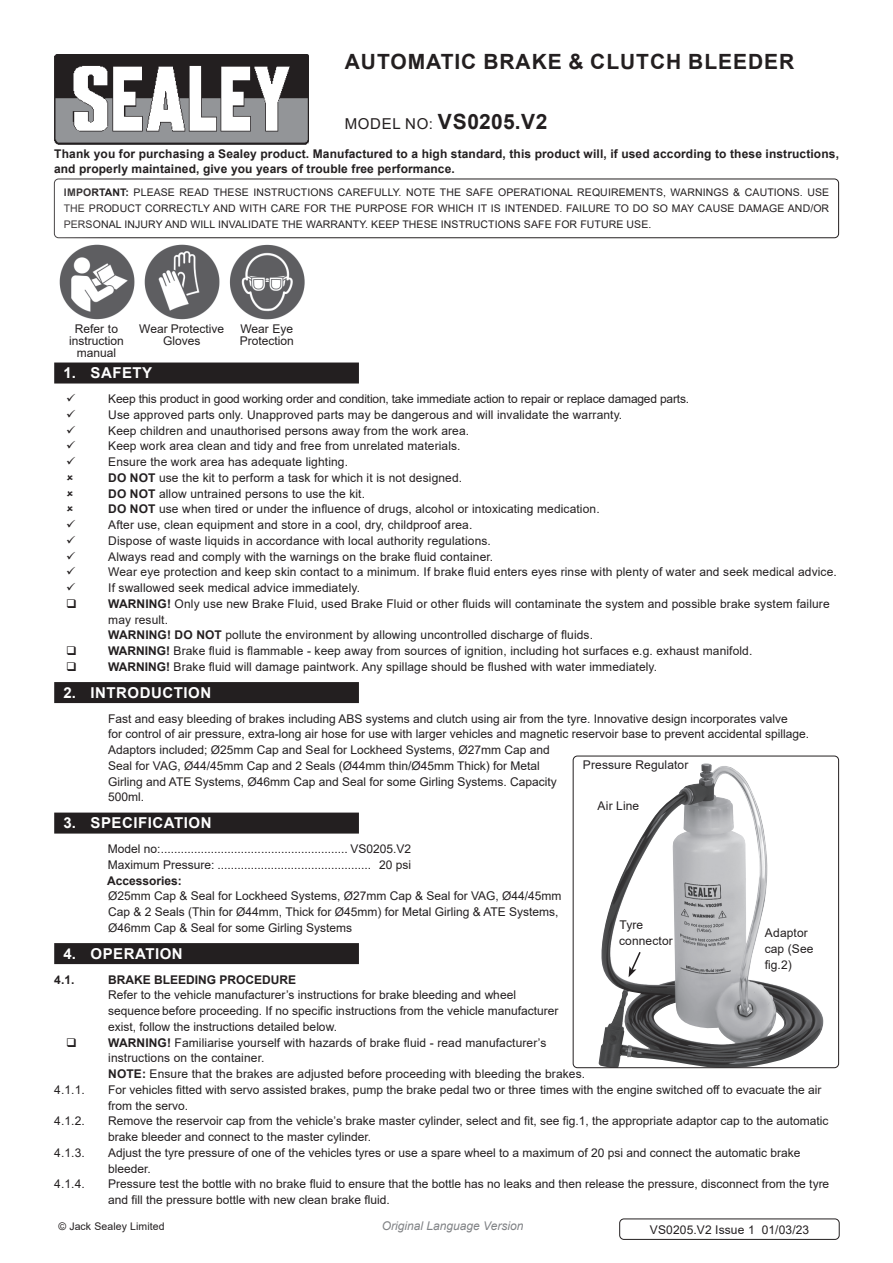
<style>
.page{position:relative;width:893px;height:1263px;background:#fff}
.page>*{position:absolute;margin:0;border:0;box-sizing:border-box;transform-origin:0 0}
.Product_Description{font:700 21px "Arial";letter-spacing:.045em;color:#231f20}
.Product_Description-2{font:700 21px "Arial";letter-spacing:.02em;color:#231f20}
.t1{font:700 15px "Arial";letter-spacing:.035em;color:#fff}
.Body{font:12px/15.8px "Arial";color:#231f20}
.Body-2{font:700 12px/15.8px "Arial";letter-spacing:.01em;color:#231f20}
.Specifications__Tabb{font:12px "Arial";color:#231f20}
.t2{font:italic 12px "Arial";color:#808285}
.Body__Footer{font:12px "Arial";letter-spacing:.01em;color:#231f20}
.Body__Justified__7pt{font:10.5px/15.8px "Arial";letter-spacing:.01em;color:#231f20;text-align:justify}
.s1{font-weight:400;font-size:15px}
.s2{font-weight:700}
</style>
<div class="page">
<img style="left:54px;top:54px;width:255px;height:90px">
<div style="left:54px;top:179px;width:785px;height:59px;border:1px solid #231f20;border-radius:4px"></div>
<div style="left:54px;top:362px;width:305px;height:21px;background:#231f20"></div>
<div style="left:54px;top:682px;width:305px;height:21px;background:#231f20"></div>
<div style="left:54px;top:812px;width:305px;height:21px;background:#231f20"></div>
<div style="left:54px;top:943px;width:305px;height:21px;background:#231f20"></div>
<img style="left:59px;top:244px;width:246px;height:76px">
<img style="left:599px;top:763px;width:225px;height:303px">
<div style="left:573px;top:756px;width:266px;height:312px;border:1px solid #231f20;border-radius:4px"></div>
<div style="left:619px;top:1218px;width:221px;height:22px;border:1px solid #231f20;border-radius:4px"></div>
<svg style="left:629px;top:950px;width:13px;height:27px"></svg>
<p class="Product_Description" style="left:345px;top:47px;width:451px">AUTOMATIC BRAKE &amp; CLUTCH BLEEDER</p>
<p class="Product_Description-2" style="left:345px;top:107px;width:204px"><span class="s1">MODEL NO:</span> VS0205.V2</p>
<p class="Body-2" style="left:54px;top:146px;width:786px">Thank you for purchasing a Sealey product. Manufactured to a high standard, this product will, if used according to these instructions, and properly maintained, give you years of trouble free performance.</p>
<p class="Body__Justified__7pt" style="left:64px;top:184px;width:767px"><span class="s2">IMPORTANT:</span> PLEASE READ THESE INSTRUCTIONS CAREFULLY. NOTE THE SAFE OPERATIONAL REQUIREMENTS, WARNINGS &amp; CAUTIONS. USE THE PRODUCT CORRECTLY AND WITH CARE FOR THE PURPOSE FOR WHICH IT IS INTENDED. FAILURE TO DO SO MAY CAUSE DAMAGE AND/OR PERSONAL INJURY AND WILL INVALIDATE THE WARRANTY. KEEP THESE INSTRUCTIONS SAFE FOR FUTURE USE.</p>
<p class="Body" style="left:69px;top:323px;width:56px;line-height:12px;text-align:center">Refer to instruction</p>
<p class="Body" style="left:77px;top:345px;width:41px">manual</p>
<p class="Body" style="left:139px;top:323px;width:87px;line-height:12px;text-align:center">Wear Protective<br>Gloves</p>
<p class="Body" style="left:240px;top:323px;width:56px;line-height:12px">Wear Eye<br>Protection</p>
<p class="t1" style="left:63px;top:362px;width:90px">1. SAFETY</p>
<p class="Body" style="left:108px;top:391px;width:582px">Keep this product in good working order and condition, take immediate action to repair or replace damaged parts.</p>
<p class="Body" style="left:108px;top:407px;width:516px">Use approved parts only. Unapproved parts may be dangerous and will invalidate the warranty.</p>
<p class="Body" style="left:108px;top:422px;width:362px">Keep children and unauthorised persons away from the work area.</p>
<p class="Body" style="left:108px;top:438px;width:354px">Keep work area clean and tidy and free from unrelated materials.</p>
<p class="Body" style="left:108px;top:454px;width:241px">Ensure the work area has adequate lighting.</p>
<p class="Body" style="left:108px;top:470px;width:355px"><span class="s2">DO NOT</span> use the kit to perform a task for which it is not designed.</p>
<p class="Body" style="left:108px;top:485px;width:258px"><span class="s2">DO NOT</span> allow untrained persons to use the kit.</p>
<p class="Body" style="left:108px;top:501px;width:493px"><span class="s2">DO NOT</span> use when tired or under the influence of drugs, alcohol or intoxicating medication.</p>
<p class="Body" style="left:108px;top:517px;width:366px">After use, clean equipment and store in a cool, dry, childproof area.</p>
<p class="Body" style="left:108px;top:533px;width:384px">Dispose of waste liquids in accordance with local authority regulations.</p>
<p class="Body" style="left:108px;top:548px;width:386px">Always read and comply with the warnings on the brake fluid container.</p>
<p class="Body" style="left:108px;top:564px;width:730px">Wear eye protection and keep skin contact to a minimum. If brake fluid enters eyes rinse with plenty of water and seek medical advice.</p>
<p class="Body" style="left:108px;top:580px;width:253px">If swallowed seek medical advice immediately.</p>
<p class="Body" style="left:108px;top:596px;width:723px"><span class="s2">WARNING!</span> Only use new Brake Fluid, used Brake Fluid or other fluids will contaminate the system and possible brake system failure may result.<br><span class="s2">WARNING! DO NOT</span> pollute the environment by allowing uncontrolled discharge of fluids.</p>
<p class="Body" style="left:108px;top:643px;width:646px"><span class="s2">WARNING!</span> Brake fluid is flammable - keep away from sources of ignition, including hot surfaces e.g. exhaust manifold.</p>
<p class="Body" style="left:108px;top:659px;width:550px"><span class="s2">WARNING!</span> Brake fluid will damage paintwork. Any spillage should be flushed with water immediately.</p>
<p class="t1" style="left:63px;top:682px;width:149px">2. INTRODUCTION</p>
<p class="Body" style="left:108px;top:710px;width:681px">Fast and easy bleeding of brakes including ABS systems and clutch using air from the tyre. Innovative design incorporates valve</p>
<p class="Body" style="left:108px;top:726px;width:702px">for control of air pressure, extra-long air hose for use with larger vehicles and magnetic reservoir base to prevent accidental spillage.<br>Adaptors included; Ø25mm Cap and Seal for Lockheed Systems, Ø27mm Cap and</p>
<p class="Body" style="left:108px;top:758px;width:433px">Seal for VAG, Ø44/45mm Cap and 2 Seals (Ø44mm thin/Ø45mm Thick) for Metal</p>
<p class="Body" style="left:108px;top:773px;width:450px">Girling and ATE Systems, Ø46mm Cap and Seal for some Girling Systems. Capacity</p>
<p class="Body" style="left:108px;top:789px;width:38px">500ml.</p>
<p class="t1" style="left:63px;top:812px;width:150px">3. SPECIFICATION</p>
<p class="Specifications__Tabb" style="left:108px;top:841px;width:305px">Model no:........................................................ VS0205.V2</p>
<p class="Specifications__Tabb" style="left:108px;top:856px;width:305px">Maximum Pressure: .............................................. 20 psi</p>
<p class="Body-2" style="left:107px;top:873px;width:76px">Accessories:</p>
<p class="Body" style="left:108px;top:888px;width:455px">Ø25mm Cap &amp; Seal for Lockheed Systems, Ø27mm Cap &amp; Seal for VAG, Ø44/45mm</p>
<p class="Body" style="left:108px;top:904px;width:452px">Cap &amp; 2 Seals (Thin for Ø44mm, Thick for Ø45mm) for Metal Girling &amp; ATE Systems,</p>
<p class="Body" style="left:108px;top:920px;width:246px">Ø46mm Cap &amp; Seal for some Girling Systems</p>
<p class="t1" style="left:63px;top:943px;width:121px">4. OPERATION</p>
<p class="Body-2" style="left:54px;top:972px;width:22px">4.1.</p>
<p class="Body-2" style="left:108px;top:972px;width:190px">BRAKE BLEEDING PROCEDURE</p>
<p class="Body" style="left:108px;top:987px;width:409px">Refer to the vehicle manufacturer’s instructions for brake bleeding and wheel</p>
<p class="Body" style="left:108px;top:1003px;width:452px">sequence before proceeding. If no specific instructions from the vehicle manufacturer</p>
<p class="Body" style="left:108px;top:1019px;width:230px">exist, follow the instructions detailed below.</p>
<p class="Body" style="left:108px;top:1034px;width:440px"><span class="s2">WARNING!</span> Familiarise yourself with hazards of brake fluid - read manufacturer’s</p>
<p class="Body" style="left:108px;top:1050px;width:158px">instructions on the container.</p>
<p class="Body" style="left:108px;top:1066px;width:478px"><span class="s2">NOTE:</span> Ensure that the brakes are adjusted before proceeding with bleeding the brakes.</p>
<p class="Body" style="left:54px;top:1082px;width:32px">4.1.1.</p>
<p class="Body" style="left:108px;top:1082px;width:715px">For vehicles fitted with servo assisted brakes, pump the brake pedal two or three times with the engine switched off to evacuate the air from the servo.</p>
<p class="Body" style="left:54px;top:1113px;width:32px">4.1.2.</p>
<p class="Body" style="left:108px;top:1113px;width:722px">Remove the reservoir cap from the vehicle’s brake master cylinder, select and fit, see fig.1, the appropriate adaptor cap to the automatic brake bleeder and connect to the master cylinder.</p>
<p class="Body" style="left:54px;top:1145px;width:32px">4.1.3.</p>
<p class="Body" style="left:108px;top:1145px;width:694px">Adjust the tyre pressure of one of the vehicles tyres or use a spare wheel to a maximum of 20 psi and connect the automatic brake bleeder.</p>
<p class="Body" style="left:54px;top:1176px;width:32px">4.1.4.</p>
<p class="Body" style="left:108px;top:1176px;width:723px">Pressure test the bottle with no brake fluid to ensure that the bottle has no leaks and then release the pressure, disconnect from the tyre and fill the pressure bottle with new clean brake fluid.</p>
<p class="Body__Justified__7pt" style="left:58px;top:1219px;width:108px">© Jack Sealey Limited</p>
<p class="t2" style="left:382px;top:1218px;width:143px">Original Language Version</p>
<p class="Body" style="left:583px;top:756px;width:107px">Pressure Regulator</p>
<p class="Body" style="left:598px;top:797px;width:43px">Air Line</p>
<p class="Body" style="left:619px;top:917px;width:55px">Tyre connector</p>
<p class="Body" style="left:765px;top:925px;width:50px">Adaptor cap (See fig.2)</p>
<p class="Body__Footer" style="left:650px;top:1221px;width:161px">VS0205.V2 Issue 1 01/03/23</p>
</div>
